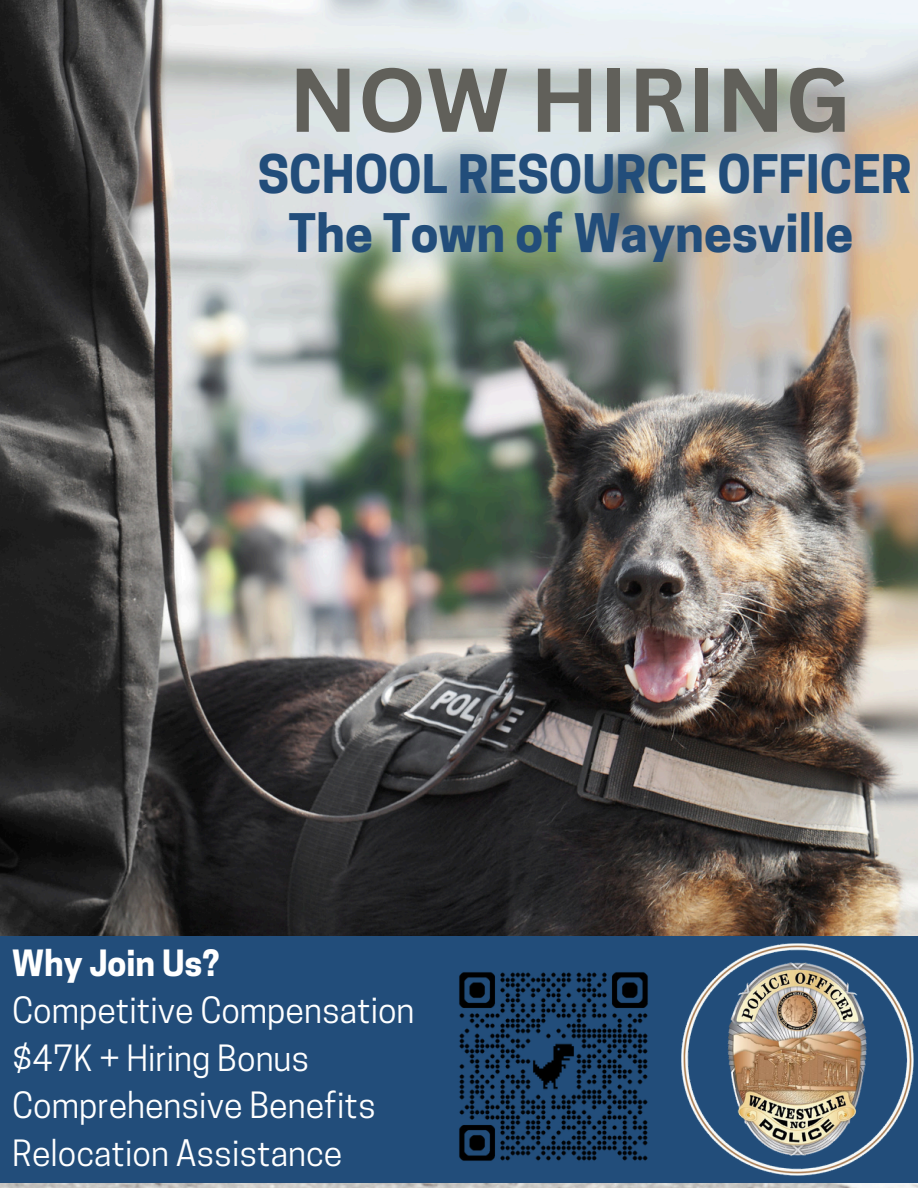
<style>
.page{position:relative;width:918px;height:1188px;background:#fff}
.page>*{position:absolute;margin:0;border:0;box-sizing:border-box;transform-origin:0 0}
.t1{font:700 88.35px "Canva Sans";color:#61605a}
.t2{font:700 49.8px "Cooper Hewitt";color:#224d7a}
.t3{font:34.05px "Cooper Hewitt";color:#fff}
.t4{font:700 34.05px "Cooper Hewitt";color:#fff}
</style>
<div class="page">
<img style="left:0;top:0;width:918px;height:1188px">
<div style="left:0;top:937px;width:918px;height:246px;background:#224d7a"></div>
<img style="left:667px;top:929px;width:251px;height:259px">
<img style="left:459px;top:972px;width:189px;height:189px">
<h3 class="t1" style="left:289px;top:37px;width:564px">NOW HIRING</h3>
<p class="t2" style="left:258px;top:155px;width:656px">SCHOOL RESOURCE OFFICER</p>
<p class="t2" style="left:289px;top:215px;width:566px">The Town of Waynesville</p>
<p class="t4" style="left:12px;top:950px;width:209px">Why Join Us?</p>
<p class="t3" style="left:12px;top:998px;width:404px">Competitive Compensation</p>
<p class="t3" style="left:12px;top:1045px;width:299px">$47K + Hiring Bonus</p>
<p class="t3" style="left:12px;top:1093px;width:365px">Comprehensive Benefits</p>
<p class="t3" style="left:12px;top:1140px;width:332px">Relocation Assistance</p>
</div>
